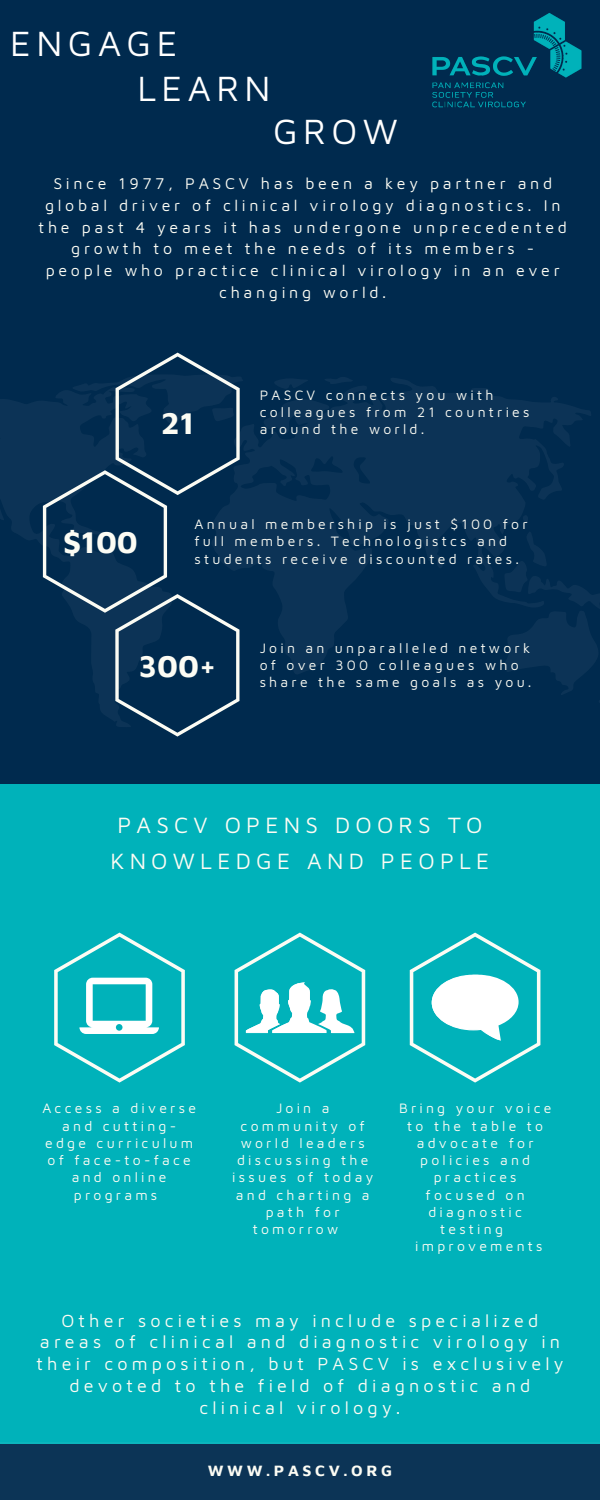
<style>
.page{position:relative;width:600px;height:1500px;background:#002a4e}
.page>*{position:absolute;margin:0;border:0;box-sizing:border-box;transform-origin:0 0}
.t1{font:36px "Maven Pro";letter-spacing:.15em;color:#fff}
.t2{font:700 31.4px "Maven Pro";color:#fcfcf4}
.t3{font:22.7px/36px "Maven Pro";letter-spacing:.23em;color:#fcfcf4;text-align:center}
.t4{font:18px/21.8px "Maven Pro";letter-spacing:.23em;color:#fcfcf4;text-align:center}
.t5{font:16px/21.8px "Maven Pro";letter-spacing:.23em;color:#fcfcf4;text-align:center}
.t6{font:700 15.7px "Maven Pro";letter-spacing:.23em;color:#fcfcf4}
.t7{font:14px/17.2px "Maven Pro";letter-spacing:.23em;color:#fcfcf4}
</style>
<div class="page">
<div style="left:0;top:785px;width:600px;height:658px;background:#00b2ba"></div>
<div style="left:0;top:1442px;width:600px;height:58px;background:#0c3456"></div>
<svg style="left:0;top:377px;width:600px;height:325px"></svg>
<svg style="left:43px;top:353px;width:197px;height:384px"></svg>
<svg style="left:54px;top:933px;width:131px;height:150px"></svg>
<svg style="left:235px;top:933px;width:130px;height:150px"></svg>
<svg style="left:410px;top:933px;width:130px;height:150px"></svg>
<img style="left:432px;top:13px;width:150px;height:95px">
<h1 class="t1" style="left:10px;top:22px;width:169px">ENGAGE</h1>
<h1 class="t1" style="left:137px;top:67px;width:135px">LEARN</h1>
<h1 class="t1" style="left:273px;top:109px;width:126px">GROW</h1>
<p class="t5" style="left:39px;top:172px;width:530px">Since 1977, PASCV has been a key partner and global driver of clinical virology diagnostics. In the past 4 years it has undergone unprecedented growth to meet the needs of its members - people who practice clinical virology in an ever changing world.</p>
<h2 class="t2" style="left:161px;top:404px;width:35px">21</h2>
<p class="t7" style="left:260px;top:386px;width:271px">PASCV connects you with colleagues from 21 countries around the world.</p>
<h2 class="t2" style="left:63px;top:522px;width:76px">$100</h2>
<p class="t7" style="left:195px;top:515px;width:335px">Annual membership is just $100 for full members. Technologistcs and students receive discounted rates.</p>
<h2 class="t2" style="left:138px;top:646px;width:79px">300+</h2>
<p class="t7" style="left:260px;top:639px;width:273px">Join an unparalleled network of over 300 colleagues who share the same goals as you.</p>
<h3 class="t3" style="left:111px;top:806px;width:380px">PASCV OPENS DOORS TO<br>KNOWLEDGE AND PEOPLE</h3>
<p class="t7" style="left:42px;top:1100px;width:155px;text-align:center">Access a diverse and cutting&shy;edge curriculum of face-to-face and online programs</p>
<p class="t7" style="left:276px;top:1100px;width:55px">Join a</p>
<p class="t7" style="left:241px;top:1117px;width:126px">community of</p>
<p class="t7" style="left:241px;top:1134px;width:126px">world leaders</p>
<p class="t7" style="left:237px;top:1151px;width:133px">discussing the</p>
<p class="t7" style="left:232px;top:1169px;width:142px">issues of today</p>
<p class="t7" style="left:236px;top:1186px;width:135px">and charting a</p>
<p class="t7" style="left:266px;top:1203px;width:75px">path for</p>
<p class="t7" style="left:253px;top:1220px;width:87px">tomorrow</p>
<p class="t7" style="left:399px;top:1100px;width:154px;text-align:center">Bring your voice to the table to advocate for policies and practices focused on diagnostic testing improvements</p>
<p class="t4" style="left:37px;top:1309px;width:528px">Other societies may include specialized areas of clinical and diagnostic virology in their composition, but PASCV is exclusively devoted to the field of diagnostic and clinical virology.</p>
<p class="t6" style="left:208px;top:1461px;width:186px">WWW.PASCV.ORG</p>
</div>
